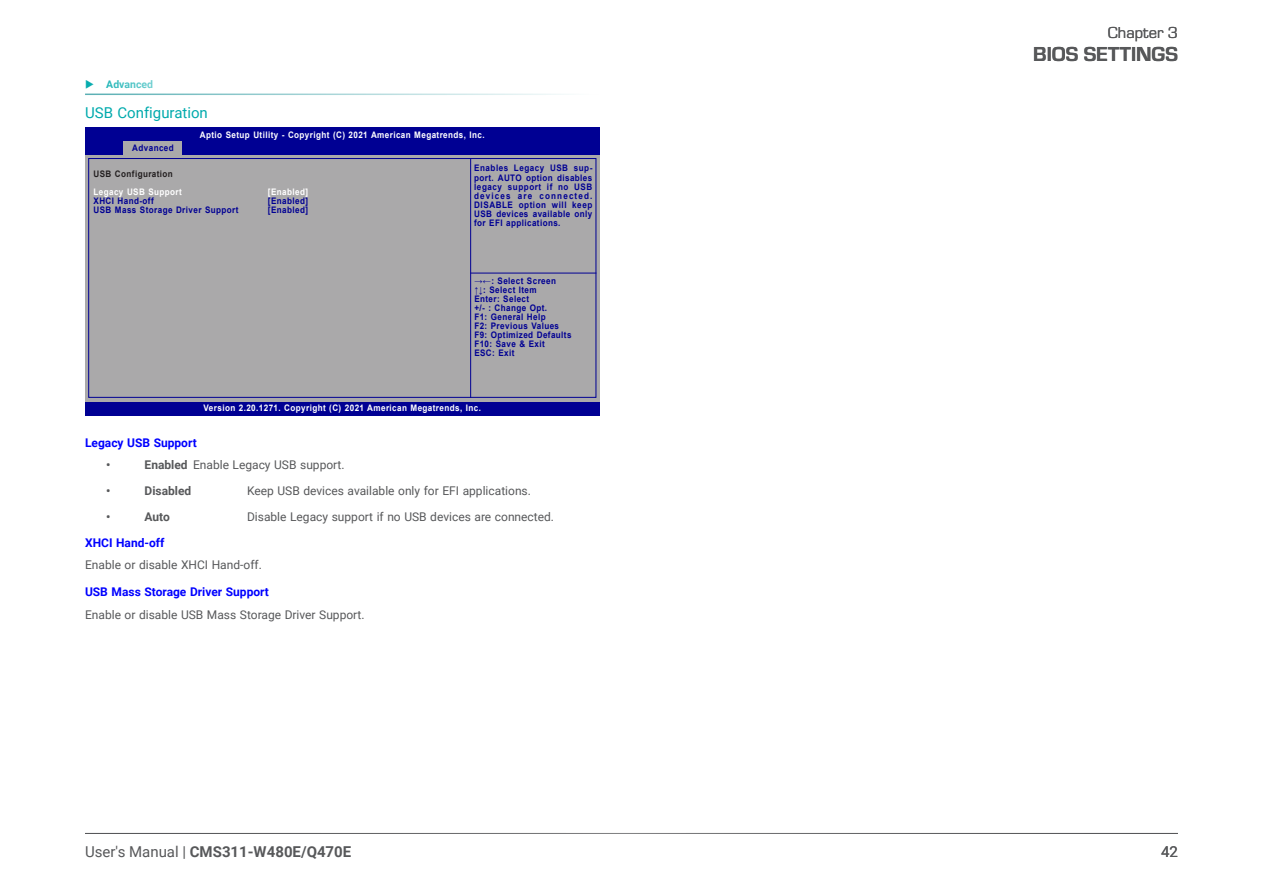
<style>
.page{position:relative;width:1263px;height:893px;background:#fff}
.page>*{position:absolute;margin:0;border:0;box-sizing:border-box;transform-origin:0 0}
.t1{font:700 21px "Eurostile";color:#57585a}
.t2{font:16.5px "Eurostile";color:#57585a}
.t3{font:700 15px "Roboto";color:#57585a}
.Heading_3{font:15px "Roboto";color:#00aaad}
.t4{font:15px "Roboto";color:#57585a}
.Body_Text{font:12px "Roboto";color:#57585a}
.BIOS_Item{font:700 12px "Roboto";color:#00f}
.t5{font:700 12px "Roboto";color:#57585a}
.t6{font:700 10.5px "Roboto";color:#00aaad}
.t7{font:700 9px/9px "Arial";letter-spacing:.05em;color:#000093;text-align:justify;scale:.9 1}
.t8{font:700 9px "Arial";letter-spacing:.05em;color:#fff;scale:.9 1}
.t9{font:700 9px "Arial";letter-spacing:.05em;color:#231f20;scale:.9 1}
.s1{font-weight:700}
.s2{font-weight:400}
</style>
<div class="page">
<hr style="left:85px;top:833px;width:1093px;height:1px;background:#57585a">
<div style="left:85px;top:141px;width:515px;height:264px;background:#aaa9aa"></div>
<div style="left:85px;top:128px;width:514px;height:13px;background:#000093"></div>
<div style="left:85px;top:141px;width:515px;height:14px;background:#000093"></div>
<div style="left:85px;top:402px;width:514px;height:13px;background:#000093"></div>
<div style="left:88px;top:158px;width:508px;height:240px;border:1px solid #000093"></div>
<hr style="left:470px;top:159px;width:1px;height:239px;background:#000093">
<hr style="left:470px;top:273px;width:126px;height:1px;background:#000093">
<div style="left:123px;top:141px;width:59px;height:14px;background:#aaa9aa"></div>
<hr style="left:85px;top:94px;width:515px;height:1px;background:#2e9aa0">
<p class="t6" style="left:106px;top:76px;width:48px">Advanced</p>
<p class="Heading_3" style="left:85px;top:102px;width:124px">USB Configuration</p>
<p class="t7" style="left:132px;top:144px;width:48px">Advanced</p>
<p class="t8" style="left:200px;top:129px;width:318px">Aptio Setup Utility - Copyright (C) 2021 American Megatrends, Inc.</p>
<p class="t9" style="left:94px;top:167px;width:90px">USB Configuration</p>
<p class="t8" style="left:94px;top:185px;width:100px">Legacy USB Support</p>
<p class="t7" style="left:94px;top:196px;width:68px">XHCI Hand-off</p>
<p class="t7" style="left:94px;top:205px;width:163px">USB Mass Storage Driver Support</p>
<p class="t8" style="left:268px;top:185px;width:46px">[Enabled]</p>
<p class="t7" style="left:268px;top:196px;width:46px">[Enabled]</p>
<p class="t7" style="left:268px;top:205px;width:46px">[Enabled]</p>
<p class="t7" style="left:474px;top:164px;width:133px">Enables Legacy USB sup&shy;port. AUTO option disables legacy support if no USB devices are connected.<br>DISABLE option will keep USB devices available only for EFI applications.</p>
<p class="t7" style="left:474px;top:277px;width:92px">→←: Select Screen</p>
<p class="t7" style="left:474px;top:286px;width:71px">↑↓: Select Item</p>
<p class="t7" style="left:474px;top:295px;width:62px">Enter: Select</p>
<p class="t7" style="left:474px;top:304px;width:82px">+/- : Change Opt.</p>
<p class="t7" style="left:474px;top:313px;width:81px">F1: General Help</p>
<p class="t7" style="left:474px;top:322px;width:96px">F2: Previous Values</p>
<p class="t7" style="left:474px;top:331px;width:109px">F9: Optimized Defaults</p>
<p class="t7" style="left:474px;top:340px;width:80px">F10: Save &amp; Exit</p>
<p class="t7" style="left:474px;top:349px;width:46px">ESC: Exit</p>
<p class="t8" style="left:204px;top:402px;width:310px">Version 2.20.1271. Copyright (C) 2021 American Megatrends, Inc.</p>
<p class="BIOS_Item" style="left:85px;top:434px;width:113px">Legacy USB Support</p>
<p class="t5" style="left:106px;top:456px;width:6px">•</p>
<p class="Body_Text" style="left:145px;top:456px;width:202px"><span class="s1">Enabled</span> Enable Legacy USB support.</p>
<p class="t5" style="left:106px;top:482px;width:6px">•</p>
<p class="t5" style="left:145px;top:482px;width:48px">Disabled</p>
<p class="Body_Text" style="left:247px;top:482px;width:285px">Keep USB devices available only for EFI applications.</p>
<p class="t5" style="left:106px;top:508px;width:6px">•</p>
<p class="t5" style="left:145px;top:508px;width:27px">Auto</p>
<p class="Body_Text" style="left:247px;top:508px;width:308px">Disable Legacy support if no USB devices are connected.</p>
<p class="BIOS_Item" style="left:85px;top:534px;width:81px">XHCI Hand-off</p>
<p class="Body_Text" style="left:85px;top:556px;width:178px">Enable or disable XHCI Hand-off.</p>
<p class="BIOS_Item" style="left:85px;top:583px;width:185px">USB Mass Storage Driver Support</p>
<p class="Body_Text" style="left:85px;top:606px;width:281px">Enable or disable USB Mass Storage Driver Support.</p>
<h3 class="t3" style="left:85px;top:841px;width:268px"><span class="s2">User's Manual |</span> CMS311-W480E/Q470E</h3>
<p class="t2" style="left:1108px;top:22px;width:72px">Chapter 3</p>
<p class="t1" style="left:1033px;top:39px;width:146px">BIOS SETTINGS</p>
<h3 class="t4" style="left:1161px;top:841px;width:18px">42</h3>
</div>
